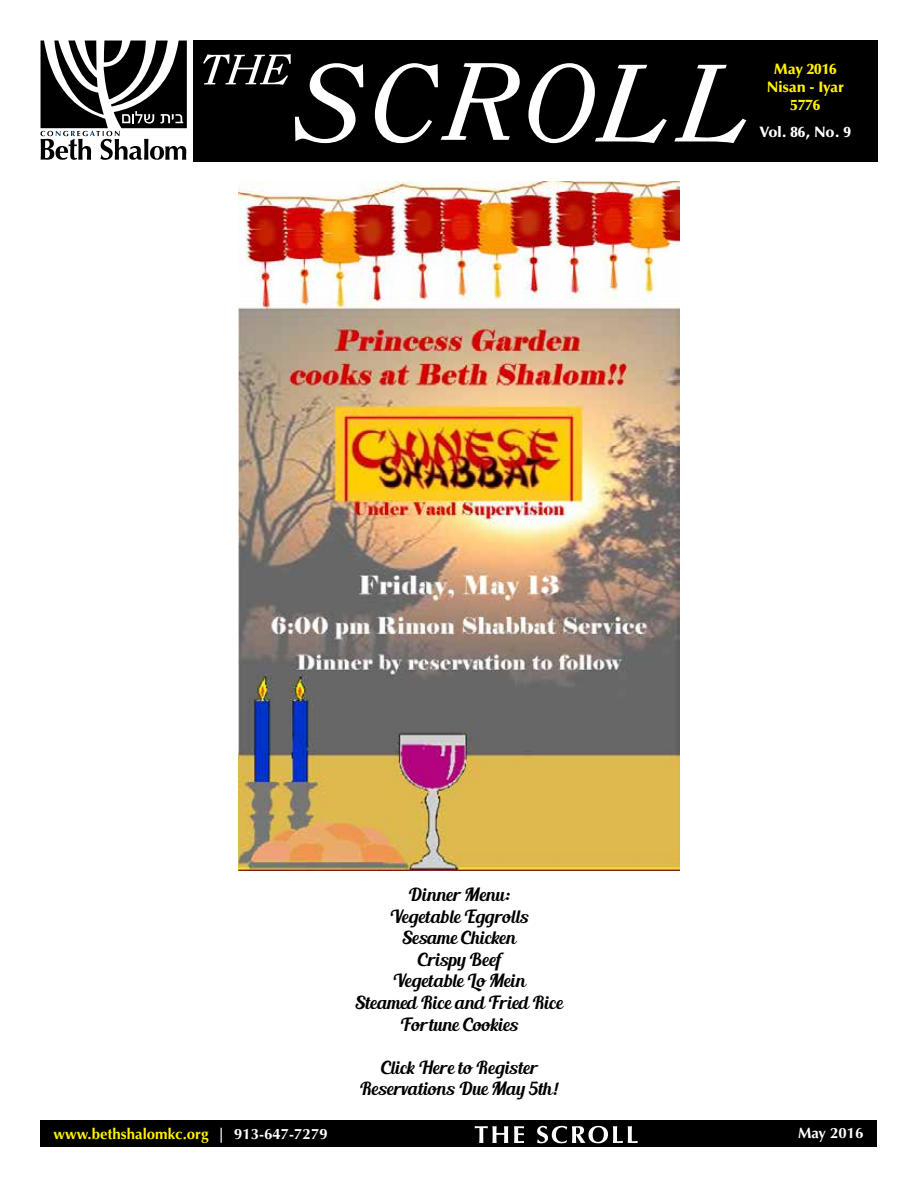
<style>
.page{position:relative;width:918px;height:1188px;background:#fff}
.page>*{position:absolute;margin:0;border:0;box-sizing:border-box;transform-origin:0 0}
.t1{font:18px/21.6px "Blenda Script";color:#000;text-align:center}
.t2{font:700 15px "Optima LT Std";color:#fff200}
.t3{font:900 15px/18px "Optima LT Std";color:#fff200;text-align:center}
.t4{font:900 15px "Optima LT Std";letter-spacing:-.01em;color:#fff}
.t5{font:700 15px "Optima LT Std";color:#fff}
.s1{color:#fff}
</style>
<div class="page">
<div style="left:40px;top:1120px;width:837px;height:28px;background:#000"></div>
<svg style="left:41px;top:41px;width:146px;height:119px"></svg>
<div style="left:193px;top:40px;width:685px;height:122px;background:#000"></div>
<svg style="left:203px;top:54px;width:160px;height:89px"></svg>
<svg style="left:375px;top:63px;width:145px;height:80px"></svg>
<svg style="left:528px;top:63px;width:139px;height:80px"></svg>
<svg style="left:674px;top:65px;width:72px;height:78px"></svg>
<svg style="left:475px;top:1126px;width:33px;height:17px"></svg>
<svg style="left:514px;top:1126px;width:10px;height:17px"></svg>
<svg style="left:537px;top:1126px;width:101px;height:17px"></svg>
<img style="left:239px;top:181px;width:440px;height:690px">
<p class="t3" style="left:767px;top:60px;width:79px">May 2016<br>Nisan - Iyar<br>5776</p>
<p class="t4" style="left:760px;top:123px;width:93px">Vol. 86, No. 9</p>
<p class="t1" style="left:355px;top:885px;width:209px">Dinner Menu:<br>Vegetable Eggrolls<br>Sesame Chicken<br>Crispy Beef<br>Vegetable Lo Mein<br>Steamed Rice and Fried Rice<br>Fortune Cookies</p>
<p class="t1" style="left:360px;top:1058px;width:200px">Click Here to Register<br>Reservations Due May 5th!</p>
<p class="t2" style="left:53px;top:1125px;width:276px">www.bethshalomkc.org <span class="s1">| 913-647-7279</span></p>
<p class="t5" style="left:798px;top:1125px;width:67px">May 2016</p>
</div>
